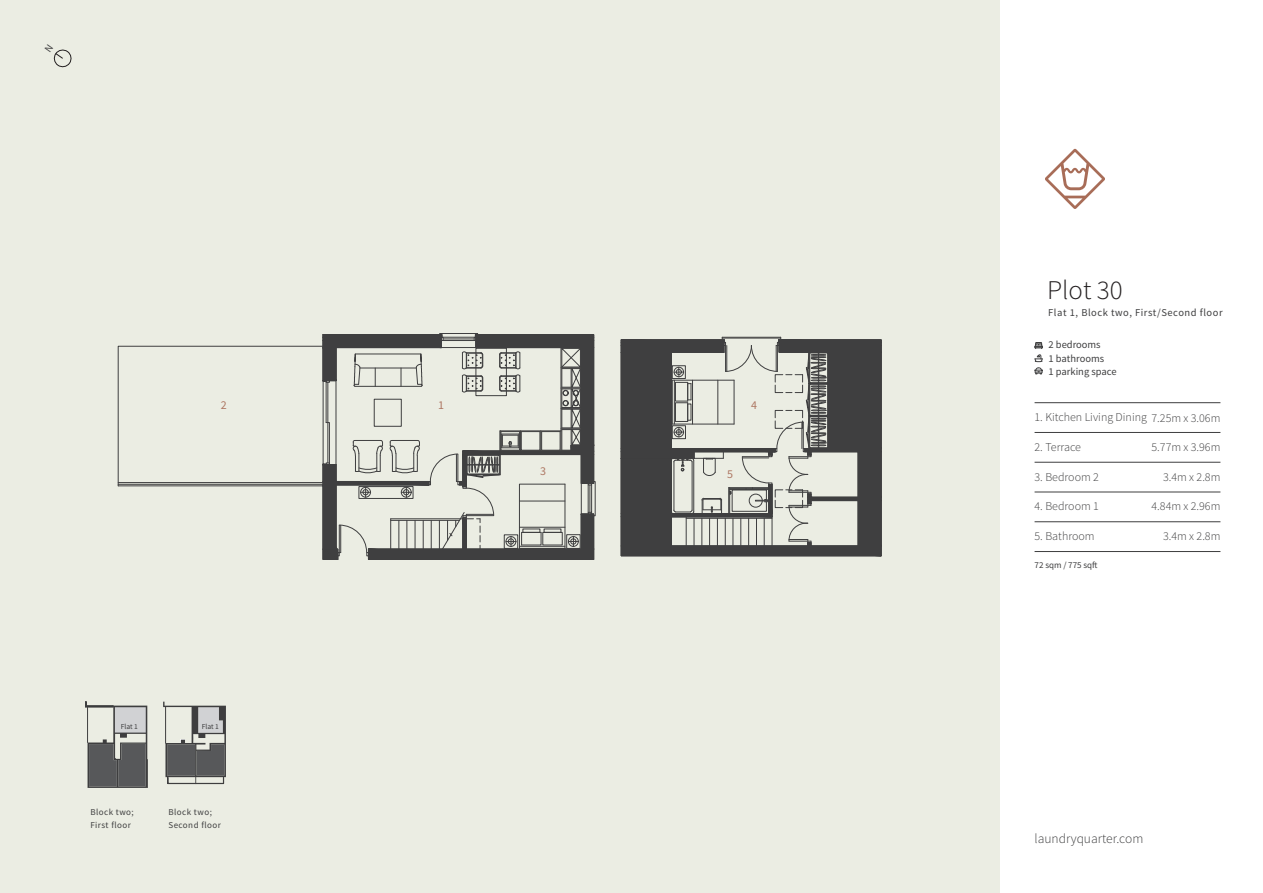
<style>
.page{position:relative;width:1263px;height:893px;background:#fff}
.page>*{position:absolute;margin:0;border:0;box-sizing:border-box;transform-origin:0 0}
.t1{font:300 27px "Source Sans Pro";color:#231f20}
.t2{font:300 13.5px "Source Sans Pro";color:#3e3e3f}
.t3{font:300 12px "Source Sans Pro";color:#3e3e3f}
.t4{font:12px "Source Sans Pro";color:#ae7864}
.t5{font:10.5px/13.5px "Source Sans Pro";color:#3e3e3f}
.t6{font:10.5px "Source Sans Pro";letter-spacing:.05em;color:#3e3e3f}
.t7{font:9px/13.5px "Source Sans Pro";letter-spacing:.05em;color:#3e3e3f}
.t8{font:9px "Source Sans Pro";color:#3e3e3f}
.t9{font:7.5px "Source Sans Pro";color:#3e3e3f}
</style>
<div class="page">
<div style="left:0;top:0;width:999px;height:893px;background:#ebede3"></div>
<svg style="left:1045px;top:149px;width:60px;height:60px"></svg>
<svg style="left:1034px;top:342px;width:9px;height:32px"></svg>
<hr style="left:1034px;top:402px;width:186px;height:1px;background:#3e3e3f">
<hr style="left:1034px;top:432px;width:186px;height:1px;background:#3e3e3f">
<hr style="left:1034px;top:462px;width:186px;height:1px;background:#3e3e3f">
<hr style="left:1034px;top:492px;width:186px;height:1px;background:#3e3e3f">
<hr style="left:1034px;top:521px;width:186px;height:1px;background:#3e3e3f">
<hr style="left:1034px;top:551px;width:186px;height:1px;background:#3e3e3f">
<hr style="left:881px;top:340px;width:1px;height:216px;background:#3f3f40">
<svg style="left:118px;top:333px;width:763px;height:227px"></svg>
<svg style="left:85px;top:702px;width:63px;height:86px"></svg>
<svg style="left:163px;top:702px;width:63px;height:82px"></svg>
<svg style="left:53px;top:49px;width:19px;height:19px"></svg>
<p class="t4" style="left:221px;top:400px;width:7px">2</p>
<p class="t9" style="left:121px;top:723px;width:19px">Flat 1</p>
<p class="t9" style="left:202px;top:723px;width:19px">Flat 1</p>
<p class="t7" style="left:90px;top:806px;width:45px">Block two;<br>First floor</p>
<p class="t7" style="left:168px;top:806px;width:54px">Block two;<br>Second floor</p>
<p class="t4" style="left:438px;top:400px;width:7px">1</p>
<p class="t4" style="left:540px;top:467px;width:7px">3</p>
<p class="t4" style="left:751px;top:400px;width:7px">4</p>
<p class="t4" style="left:727px;top:469px;width:7px">5</p>
<h1 class="t1" style="left:1047px;top:280px;width:77px">Plot 30</h1>
<p class="t6" style="left:1048px;top:309px;width:176px">Flat 1, Block two, First/Second floor</p>
<p class="t5" style="left:1048px;top:339px;width:70px">2 bedrooms<br>1 bathrooms<br>1 parking space</p>
<p class="t3" style="left:1034px;top:412px;width:187px">1. Kitchen Living Dining 7.25m x 3.06m</p>
<p class="t3" style="left:1034px;top:442px;width:48px">2. Terrace</p>
<p class="t3" style="left:1151px;top:442px;width:70px">5.77m x 3.96m</p>
<p class="t3" style="left:1034px;top:472px;width:66px">3. Bedroom 2</p>
<p class="t3" style="left:1163px;top:472px;width:59px">3.4m x 2.8m</p>
<p class="t3" style="left:1034px;top:502px;width:66px">4. Bedroom 1</p>
<p class="t3" style="left:1034px;top:532px;width:62px">5. Bathroom</p>
<p class="t8" style="left:1034px;top:561px;width:65px">72 sqm / 775 sqft</p>
<p class="t3" style="left:1151px;top:502px;width:70px">4.84m x 2.96m</p>
<p class="t3" style="left:1163px;top:532px;width:59px">3.4m x 2.8m</p>
<p class="t2" style="left:1034px;top:833px;width:110px">laundryquarter.com</p>
</div>
